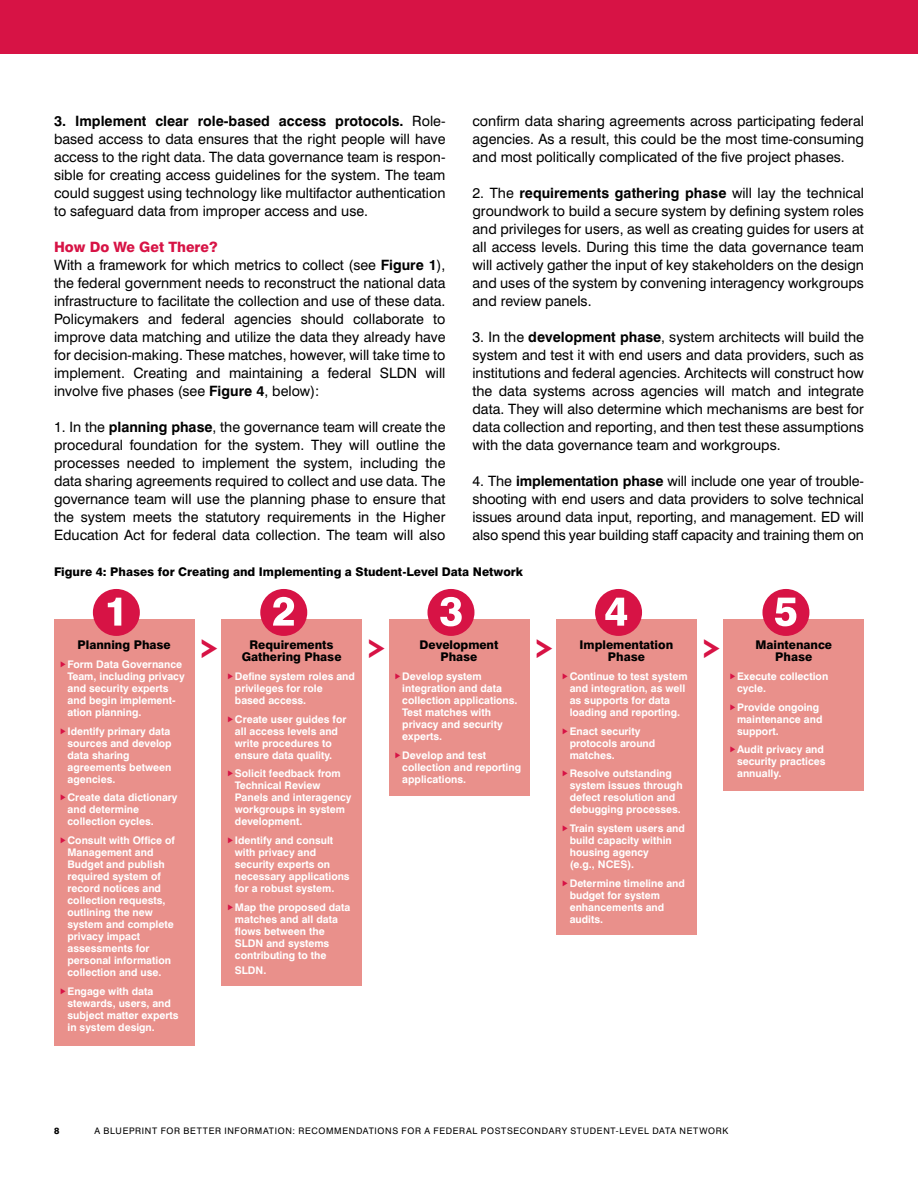
<style>
.page{position:relative;width:918px;height:1188px;background:#fff}
.page>*{position:absolute;margin:0;border:0;box-sizing:border-box;transform-origin:0 0}
.t1{font:27px "Bullets Nstuff";color:#d71345}
.t2{font:14.25px/18px "Swiss 721 BT";color:#000;text-align:justify}
.t3{font:800 12px/12px "Swiss 721 BT";color:#000;text-align:center}
.t4{font:700 10.5px/12px "Swiss 721 BT";color:#fff}
.t5{font:9px "Swiss 721 BT";letter-spacing:.075em;color:#000}
.t6{font:800 9px "Swiss 721 BT";color:#000}
.s1{font-weight:700}
.s2{font-weight:800;color:#d71345}
</style>
<div class="page">
<div style="left:0;top:0;width:918px;height:54px;background:#d71345"></div>
<div style="left:221px;top:619px;width:141px;height:367px;background:#e9908b"></div>
<div style="left:389px;top:619px;width:140px;height:177px;background:#e9908b"></div>
<div style="left:556px;top:619px;width:141px;height:315px;background:#e9908b"></div>
<div style="left:724px;top:619px;width:140px;height:172px;background:#e9908b"></div>
<div style="left:54px;top:619px;width:140px;height:427px;background:#e9908b"></div>
<div style="left:93px;top:589px;width:47px;height:47px;background:#d71345;border-radius:50%"></div>
<svg style="left:108px;top:598px;width:13px;height:28px"></svg>
<div style="left:260px;top:589px;width:47px;height:47px;background:#d71345;border-radius:50%"></div>
<svg style="left:273px;top:597px;width:21px;height:29px"></svg>
<div style="left:428px;top:589px;width:46px;height:47px;background:#d71345;border-radius:50%"></div>
<svg style="left:440px;top:597px;width:22px;height:29px"></svg>
<div style="left:595px;top:589px;width:47px;height:47px;background:#d71345;border-radius:50%"></div>
<svg style="left:605px;top:598px;width:22px;height:28px"></svg>
<div style="left:762px;top:589px;width:47px;height:47px;background:#d71345;border-radius:50%"></div>
<svg style="left:775px;top:598px;width:21px;height:28px"></svg>
<p class="t2" style="left:472px;top:112px;width:393px">confirm data sharing agreements across participating federal agencies. As a result, this could be the most time-consuming and most politically complicated of the five project phases.</p>
<p class="t2" style="left:472px;top:184px;width:393px">2. The <span class="s1">requirements gathering phase</span> will lay the technical groundwork to build a secure system by defining system roles and privileges for users, as well as creating guides for users at all access levels. During this time the data governance team will actively gather the input of key stakeholders on the design and uses of the system by convening interagency workgroups and review panels.</p>
<p class="t2" style="left:472px;top:328px;width:393px">3. In the <span class="s1">development phase</span>, system architects will build the system and test it with end users and data providers, such as institutions and federal agencies. Architects will construct how the data systems across agencies will match and integrate data. They will also determine which mechanisms are best for data collection and reporting, and then test these assumptions with the data governance team and workgroups.</p>
<p class="t2" style="left:472px;top:472px;width:393px">4. The <span class="s1">implementation phase</span> will include one year of trouble&shy;shooting with end users and data providers to solve technical issues around data input, reporting, and management. ED will also spend this year building staff capacity and training them on</p>
<p class="t3" style="left:54px;top:566px;width:471px">Figure 4: Phases for Creating and Implementing a Student-Level Data Network</p>
<p class="t2" style="left:54px;top:112px;width:393px"><span class="s1">3. Implement clear role-based access protocols.</span> Role&shy;based access to data ensures that the right people will have access to the right data. The data governance team is respon&shy;sible for creating access guidelines for the system. The team could suggest using technology like multifactor authentication to safeguard data from improper access and use.</p>
<p class="t2" style="left:54px;top:238px;width:393px;text-align:left"><span class="s2">How Do We Get There?<br></span>With a framework for which metrics to collect (see <span class="s1">Figure 1</span>), the federal government needs to reconstruct the national data infrastructure to facilitate the collection and use of these data.<br>Policymakers and federal agencies should collaborate to improve data matching and utilize the data they already have for decision-making. These matches, however, will take time to implement. Creating and maintaining a federal SLDN will involve five phases (see <span class="s1">Figure 4</span>, below):</p>
<p class="t2" style="left:54px;top:418px;width:393px">1. In the <span class="s1">planning phase</span>, the governance team will create the procedural foundation for the system. They will outline the processes needed to implement the system, including the data sharing agreements required to collect and use data. The governance team will use the planning phase to ensure that the system meets the statutory requirements in the Higher Education Act for federal data collection. The team will also</p>
<p class="t3" style="left:78px;top:639px;width:95px">Planning Phase</p>
<p class="t4" style="left:68px;top:658px;width:119px">Form Data Governance<br>Team, including privacy and security experts and begin implement&shy;ation planning.</p>
<p class="t4" style="left:68px;top:725px;width:106px">Identify primary data sources and develop data sharing agreements between agencies.</p>
<p class="t4" style="left:68px;top:792px;width:112px">Create data dictionary and determine collection cycles.</p>
<p class="t4" style="left:68px;top:834px;width:109px">Consult with Office of<br>Management and<br>Budget and publish required system of record notices and collection requests, outlining the new system and complete privacy impact assessments for personal information collection and use.</p>
<p class="t4" style="left:68px;top:985px;width:113px">Engage with data stewards, users, and subject matter experts in system design.</p>
<h1 class="t1" style="left:202px;top:636px;width:17px">●</h1>
<h1 class="t1" style="left:369px;top:636px;width:17px">●</h1>
<h1 class="t1" style="left:537px;top:636px;width:17px">●</h1>
<h1 class="t1" style="left:704px;top:636px;width:17px">●</h1>
<p class="t3" style="left:242px;top:639px;width:101px">Requirements<br>Gathering Phase</p>
<p class="t4" style="left:235px;top:670px;width:122px">Define system roles and privileges for role based access.</p>
<p class="t4" style="left:235px;top:713px;width:113px">Create user guides for all access levels and write procedures to ensure data quality.</p>
<p class="t4" style="left:235px;top:768px;width:118px">Solicit feedback from<br>Technical Review<br>Panels and interagency workgroups in system development.</p>
<p class="t4" style="left:235px;top:834px;width:116px">Identify and consult with privacy and security experts on necessary applications for a robust system.</p>
<p class="t4" style="left:235px;top:901px;width:117px">Map the proposed data matches and all data flows between the<br>SLDN and systems contributing to the</p>
<p class="t4" style="left:235px;top:964px;width:33px">SLDN.</p>
<p class="t3" style="left:420px;top:639px;width:80px">Development<br>Phase</p>
<p class="t4" style="left:402px;top:670px;width:117px">Develop system integration and data collection applications.<br>Test matches with privacy and security experts.</p>
<p class="t4" style="left:402px;top:749px;width:120px">Develop and test collection and reporting applications.</p>
<p class="t3" style="left:580px;top:639px;width:95px">Implementation<br>Phase</p>
<p class="t4" style="left:570px;top:670px;width:119px">Continue to test system and integration, as well as supports for data loading and reporting.</p>
<p class="t4" style="left:570px;top:725px;width:87px">Enact security protocols around matches.</p>
<p class="t4" style="left:570px;top:768px;width:114px">Resolve outstanding system issues through defect resolution and debugging processes.</p>
<p class="t4" style="left:570px;top:822px;width:117px">Train system users and build capacity within housing agency<br>(e.g., NCES).</p>
<p class="t4" style="left:570px;top:877px;width:117px">Determine timeline and budget for system enhancements and audits.</p>
<p class="t3" style="left:755px;top:639px;width:78px">Maintenance<br>Phase</p>
<p class="t4" style="left:737px;top:670px;width:93px">Execute collection cycle.</p>
<p class="t4" style="left:737px;top:701px;width:87px">Provide ongoing maintenance and support.</p>
<p class="t4" style="left:737px;top:744px;width:90px">Audit privacy and security practices annually.</p>
<p class="t6" style="left:54px;top:1125px;width:7px">8</p>
<p class="t5" style="left:94px;top:1125px;width:635px">A BLUEPRINT FOR BETTER INFORMATION: RECOMMENDATIONS FOR A FEDERAL POSTSECONDARY STUDENT-LEVEL DATA NETWORK</p>
</div>
